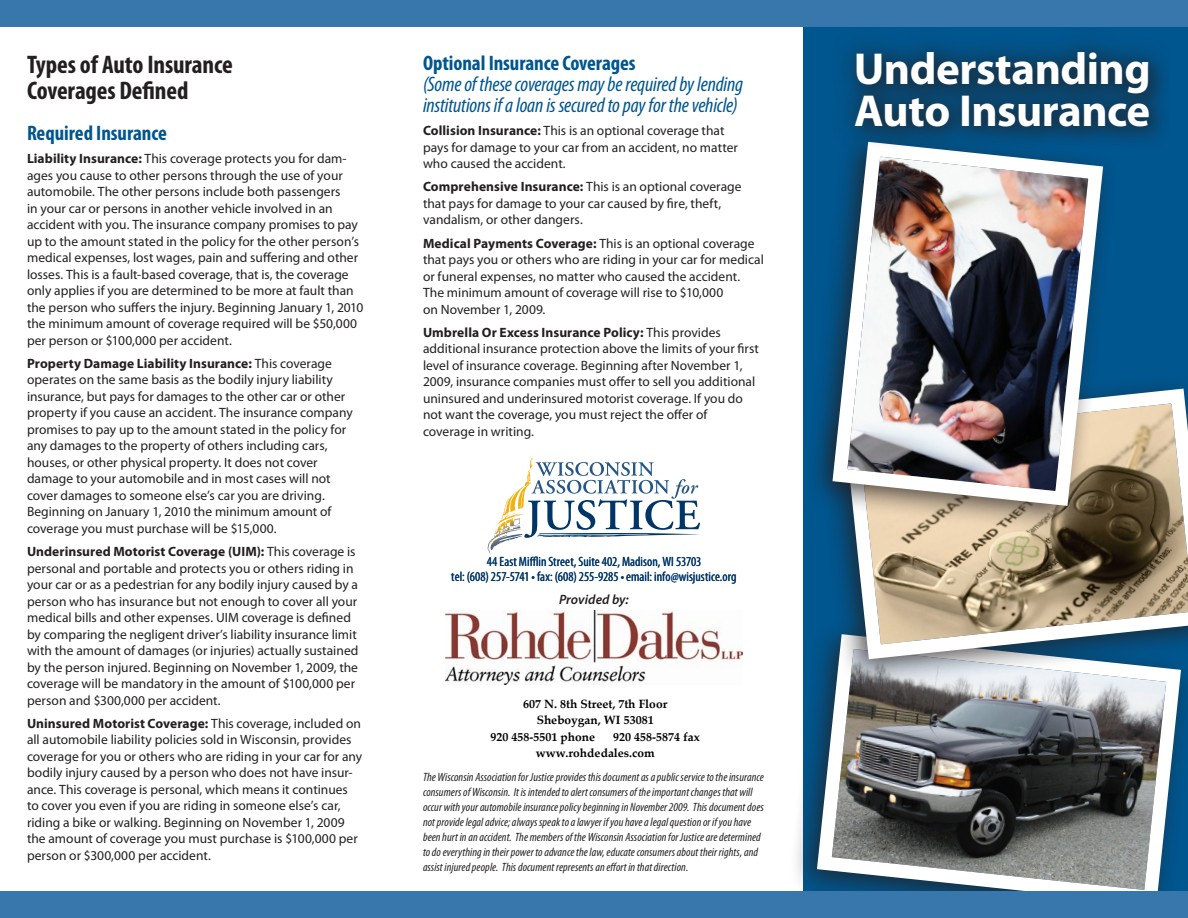
<style>
.page{position:relative;width:1188px;height:918px;background:#fff}
.page>*{position:absolute;margin:0;border:0;box-sizing:border-box;transform-origin:0 0}
.t1{font:700 45px/42px "Myriad Pro";letter-spacing:-.01em;color:#fff}
.Subheading{font:700 condensed 25.5px/25.5px "Myriad Pro";letter-spacing:-.005em;color:#231f20}
.Subheading-2{font:italic condensed 21px/21px "Myriad Pro";letter-spacing:-.01em;color:#00568f}
.Subheading-3{font:700 condensed 21px "Myriad Pro";letter-spacing:-.005em;color:#00568f}
.Body_Copy_back{font:13.5px/16.5px "Myriad Pro";color:#231f20}
.Body_Copy{font:condensed 13.5px/15px "Myriad Pro";letter-spacing:.005em;color:#003667;text-align:center}
.Body_Copy_back-2{font:italic 600 13.5px "Myriad Pro";color:#231f20}
.Body_Copy-2{font:italic condensed 12px/15px "Myriad Pro";letter-spacing:.005em;color:#231f20}
.t2{font:700 12px/16.2px "Palatino Linotype";color:#000}
.s1{font-weight:700}
.s2{font-weight:700;font-style:normal}
</style>
<div class="page">
<div style="left:803px;top:0;width:385px;height:918px;background:#00568f"></div>
<div style="left:786px;top:617px;width:402px;height:301px;background:#231f20;opacity:.75"></div>
<svg style="left:810px;top:627px;width:378px;height:264px;background:#6a7378"></svg>
<div style="left:814px;top:372px;width:374px;height:313px;background:#231f20;opacity:.75"></div>
<svg style="left:837px;top:381px;width:351px;height:286px;background:#9c998c"></svg>
<div style="left:802px;top:125px;width:314px;height:407px;background:#231f20;opacity:.75"></div>
<img style="left:825px;top:134px;width:286px;height:379px">
<div style="left:0;top:891px;width:1188px;height:27px;background:#3877ab"></div>
<div style="left:0;top:0;width:1188px;height:27px;background:#3877ab"></div>
<svg style="left:829px;top:42px;width:336px;height:107px"></svg>
<svg style="left:497px;top:458px;width:203px;height:80px"></svg>
<img style="left:445px;top:610px;width:298px;height:74px">
<p class="Subheading" style="left:27px;top:51px;width:207px">Types of Auto Insurance<br>Coverages Defined</p>
<p class="Subheading-3" style="left:27px;top:120px;width:141px">Required Insurance</p>
<p class="Body_Copy_back" style="left:27px;top:150px;width:338px"><span class="s1">Liability Insurance:</span> This coverage protects you for dam&shy;ages you cause to other persons through the use of your automobile. The other persons include both passengers<br>in your car or persons in another vehicle involved in an accident with you. The insurance company promises to pay up to the amount stated in the policy for the other person’s medical expenses, lost wages, pain and suffering and other losses. This is a fault-based coverage, that is, the coverage only applies if you are determined to be more at fault than the person who suffers the injury. Beginning January 1, 2010 the minimum amount of coverage required will be $50,000 per person or $100,000 per accident.</p>
<p class="Body_Copy_back" style="left:27px;top:355px;width:327px"><span class="s1">Property Damage Liability Insurance:</span> This coverage operates on the same basis as the bodily injury liability insurance, but pays for damages to the other car or other property if you cause an accident. The insurance company promises to pay up to the amount stated in the policy for any damages to the property of others including cars, houses, or other physical property. It does not cover damage to your automobile and in most cases will not cover damages to someone else’s car you are driving.<br>Beginning on January 1, 2010 the minimum amount of coverage you must purchase will be $15,000.</p>
<p class="Body_Copy_back" style="left:27px;top:543px;width:333px"><span class="s1">Underinsured Motorist Coverage (UIM):</span> This coverage is personal and portable and protects you or others riding in your car or as a pedestrian for any bodily injury caused by a person who has insurance but not enough to cover all your medical bills and other expenses. UIM coverage is defined by comparing the negligent driver’s liability insurance limit with the amount of damages (or injuries) actually sustained by the person injured. Beginning on November 1, 2009, the coverage will be mandatory in the amount of $100,000 per person and $300,000 per accident.</p>
<p class="Body_Copy_back" style="left:27px;top:715px;width:337px"><span class="s1">Uninsured Motorist Coverage:</span> This coverage, included on all automobile liability policies sold in Wisconsin, provides coverage for you or others who are riding in your car for any bodily injury caused by a person who does not have insur&shy;ance. This coverage is personal, which means it continues to cover you even if you are riding in someone else’s car, riding a bike or walking. Beginning on November 1, 2009 the amount of coverage you must purchase is $100,000 per person or $300,000 per accident.</p>
<p class="Subheading-2" style="left:423px;top:52px;width:322px"><span class="s2">Optional Insurance Coverages<br></span>(Some of these coverages may be required by lending institutions if a loan is secured to pay for the vehicle)</p>
<p class="Body_Copy_back" style="left:423px;top:122px;width:317px"><span class="s1">Collision Insurance:</span> This is an optional coverage that pays for damage to your car from an accident, no matter who caused the accident.</p>
<p class="Body_Copy_back" style="left:423px;top:178px;width:320px"><span class="s1">Comprehensive Insurance:</span> This is an optional coverage that pays for damage to your car caused by fire, theft, vandalism, or other dangers.</p>
<p class="Body_Copy_back" style="left:423px;top:235px;width:342px"><span class="s1">Medical Payments Coverage:</span> This is an optional coverage that pays you or others who are riding in your car for medical or funeral expenses, no matter who caused the accident.<br>The minimum amount of coverage will rise to $10,000<br>on November 1, 2009.</p>
<p class="Body_Copy_back" style="left:423px;top:324px;width:338px"><span class="s1">Umbrella Or Excess Insurance Policy:</span> This provides additional insurance protection above the limits of your first level of insurance coverage. Beginning after November 1, 2009, insurance companies must offer to sell you additional uninsured and underinsured motorist coverage. If you do not want the coverage, you must reject the offer of coverage in writing.</p>
<p class="Body_Copy" style="left:451px;top:553px;width:287px">44 East Mifflin Street, Suite 402, Madison, WI 53703<br>tel: (608) 257-5741 • fax: (608) 255-9285 • email: info@wisjustice.org</p>
<p class="Body_Copy_back-2" style="left:559px;top:591px;width:71px">Provided by:</p>
<p class="t2" style="left:523px;top:696px;width:146px">607 N. 8th Street, 7th Floor</p>
<p class="t2" style="left:537px;top:712px;width:119px">Sheboygan, WI 53081</p>
<p class="t2" style="left:491px;top:728px;width:106px">920 458‐5501 phone</p>
<p class="t2" style="left:536px;top:728px;width:166px;text-indent:77px">920 458‐5874 fax www.rohdedales.com</p>
<p class="Body_Copy-2" style="left:423px;top:769px;width:342px">The Wisconsin Association for Justice provides this document as a public service to the insurance consumers of Wisconsin. It is intended to alert consumers of the important changes that will occur with your automobile insurance policy beginning in November 2009. This document does not provide legal advice; always speak to a lawyer if you have a legal question or if you have been hurt in an accident. The members of the Wisconsin Association for Justice are determined to do everything in their power to advance the law, educate consumers about their rights, and assist injured people. This document represents an effort in that direction.</p>
<p class="t1" style="left:854px;top:46px;width:298px">Understanding<br>Auto Insurance</p>
</div>
